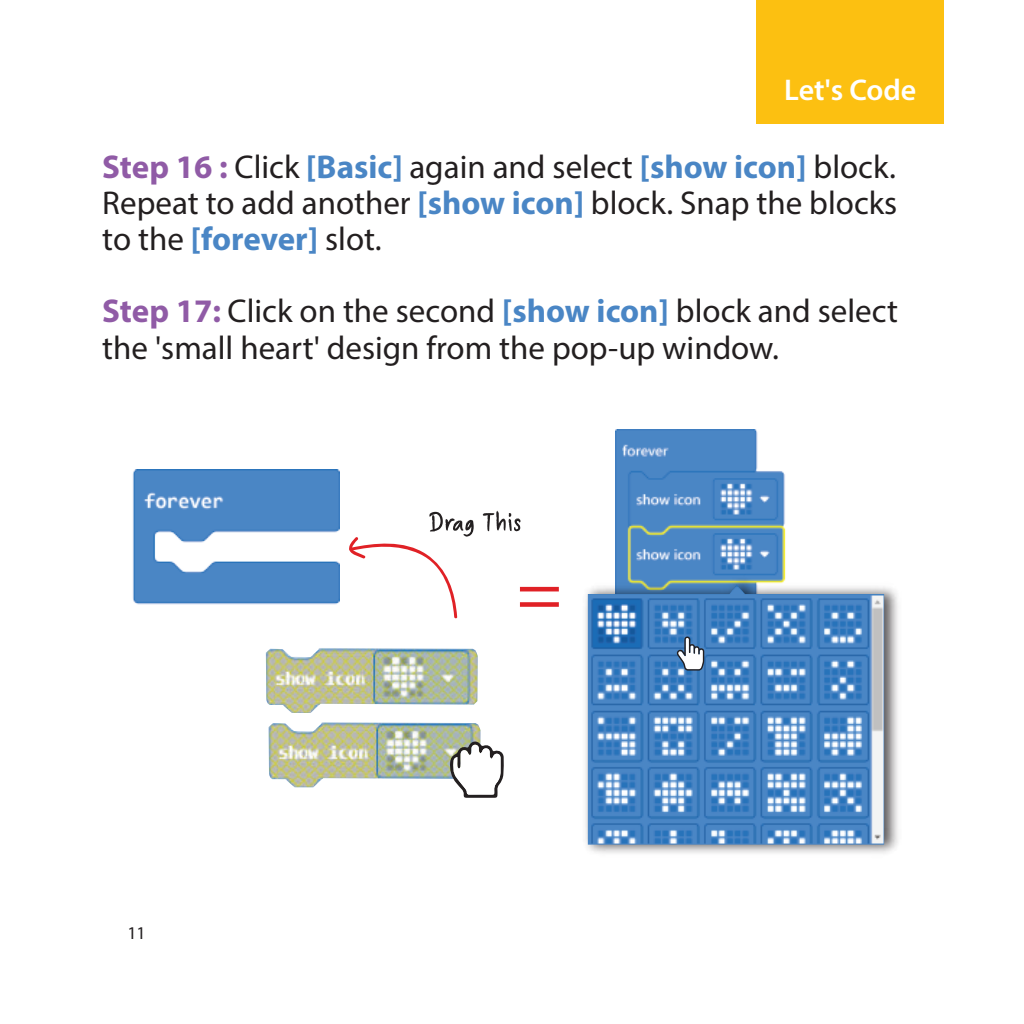
<style>
.page{position:relative;width:1024px;height:1024px;background:#fff}
.page>*{position:absolute;margin:0;border:0;box-sizing:border-box;transform-origin:0 0}
.t1{font:33px/36px "Myriad Pro";color:#231f20;text-align:justify}
.t2{font:600 30px "Myriad Pro";color:#fff}
.t3{font:18px "Myriad Pro";color:#231f20}
.s1{font-weight:700;color:#905ba6}
.s2{font-weight:700;color:#4a86c5}
</style>
<div class="page">
<div style="left:756px;top:0;width:187px;height:123px;background:#fcc011"></div>
<img style="left:132px;top:429px;width:766px;height:425px">
<img style="left:588px;top:584px;width:296px;height:260px">
<svg style="left:676px;top:636px;width:28px;height:34px"></svg>
<p class="t2" style="left:784px;top:71px;width:134px">Let's Code</p>
<p class="t1" style="left:102px;top:149px;width:796px"><span class="s1">Step 16 :</span> Click <span class="s2">[Basic]</span> again and select <span class="s2">[show icon]</span> block.<br>Repeat to add another <span class="s2">[show icon]</span> block. Snap the blocks to the <span class="s2">[forever]</span> slot.</p>
<p class="t1" style="left:102px;top:293px;width:797px"><span class="s1">Step 17:</span> Click on the second <span class="s2">[show icon]</span> block and select the 'small heart' design from the pop-up window.</p>
<p class="t3" style="left:127px;top:922px;width:20px">11</p>
</div>
